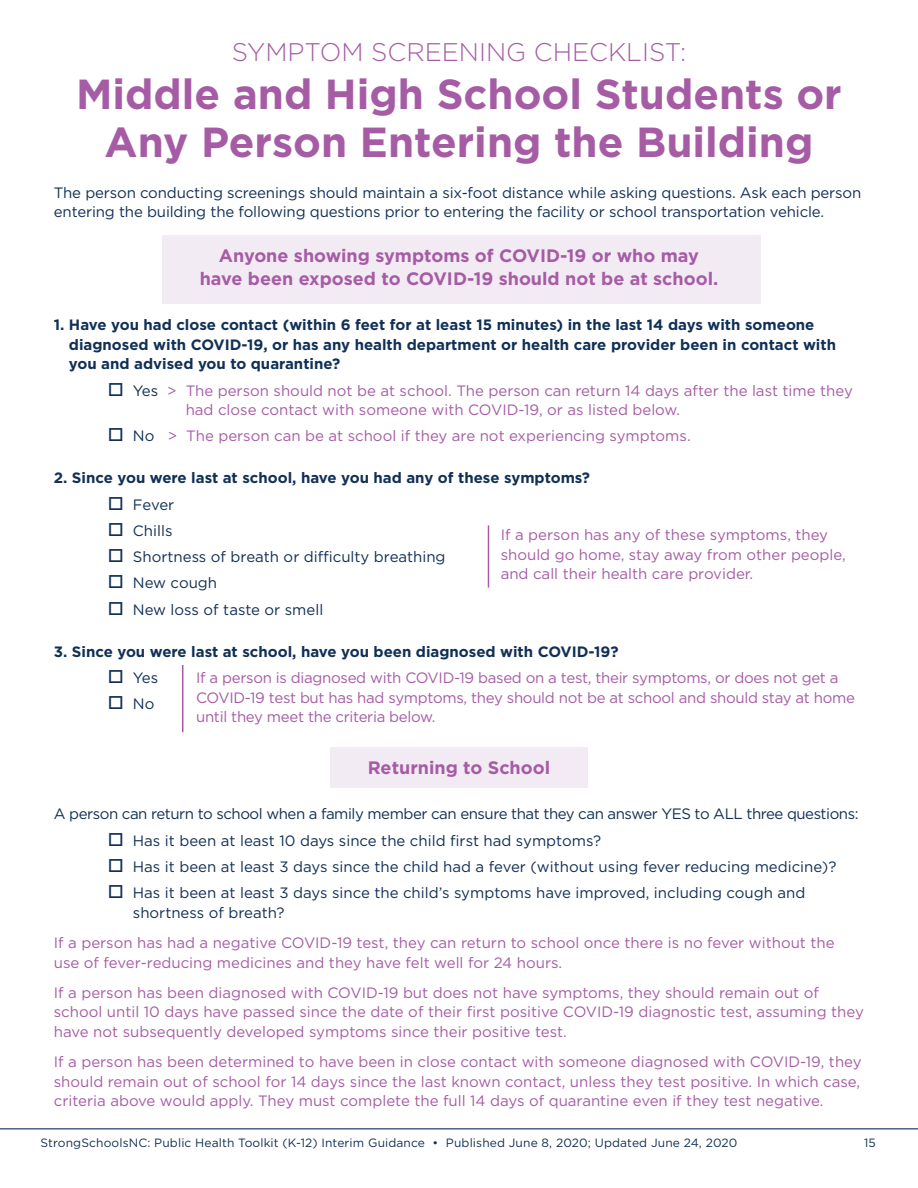
<style>
.page{position:relative;width:918px;height:1188px;background:#fff}
.page>*{position:absolute;margin:0;border:0;box-sizing:border-box;transform-origin:0 0}
.t1{font:700 42px/48px "Gotham";color:#a65ca5;text-align:center}
.t2{font:300 25.5px "Gotham";color:#a65ca5}
.t3{font:700 18px/22.5px "Gotham";color:#a65ca5;text-align:center}
.t4{font:15px/19.5px "Gotham";color:#a65ca5}
.t5{font:15px/19.5px "Gotham";letter-spacing:-.01em;color:#113056}
.t6{font:700 15px/19.5px "Gotham";color:#113056}
.t7{font:15px/19.5px "Gotham";letter-spacing:-.02em;color:#a65ca5}
.t8{font:15px "Gotham";letter-spacing:-.03em;color:#113056}
.t9{font:12px "Gotham";letter-spacing:.01em;color:#113056}
.s1{color:#113056}
</style>
<div class="page">
<hr style="left:0;top:1128px;width:918px;height:1px;background:#113056">
<div style="left:163px;top:235px;width:598px;height:68px;background:#f3ebf4"></div>
<div style="left:330px;top:747px;width:258px;height:40px;background:#f3ebf4"></div>
<hr style="left:182px;top:665px;width:1px;height:67px;background:#a65ca5">
<hr style="left:488px;top:525px;width:1px;height:63px;background:#a65ca5">
<h1 class="t2" style="left:232px;top:38px;width:456px">SYMPTOM SCREENING CHECKLIST:</h1>
<h1 class="t1" style="left:76px;top:69px;width:767px">Middle and High School Students or<br>Any Person Entering the Building</h1>
<p class="t5" style="left:54px;top:182px;width:809px">The person conducting screenings should maintain a six-foot distance while asking questions . Ask each person entering the building the following questions prior to entering the facility or school transportation vehicle .</p>
<h2 class="t3" style="left:200px;top:244px;width:520px">Anyone showing symptoms of COVID-19 or who may have been exposed to COVID-19 should not be at school .</h2>
<p class="t6" style="left:69px;top:315px;width:769px;text-indent:-15px">1 . Have you had close contact (within 6 feet for at least 15 minutes) in the last 14 days with someone diagnosed with COVID-19, or has any health department or health care provider been in contact with you and advised you to quarantine?</p>
<p class="t4" style="left:186px;top:380px;width:669px;text-indent:-78px"><span class="s1">□ Yes</span> &gt; The person should not be at school . The person can return 14 days after the last time they had close contact with someone with COVID-19, or as listed below .</p>
<p class="t4" style="left:108px;top:426px;width:584px"><span class="s1">□ No</span> &gt; The person can be at school if they are not experiencing symptoms .</p>
<p class="t6" style="left:54px;top:468px;width:538px">2 . Since you were last at school, have you had any of these symptoms?</p>
<p class="t5" style="left:108px;top:494px;width:68px">□ Fever</p>
<p class="t5" style="left:108px;top:521px;width:66px">□ Chills</p>
<p class="t5" style="left:108px;top:547px;width:339px">□ Shortness of breath or difficulty breathing</p>
<p class="t5" style="left:108px;top:573px;width:111px">□ New cough</p>
<p class="t5" style="left:108px;top:599px;width:217px">□ New loss of taste or smell</p>
<h6 class="t4" style="left:501px;top:525px;width:347px">If a person has any of these symptoms, they should go home, stay away from other people, and call their health care provider .</h6>
<p class="t6" style="left:54px;top:642px;width:566px">3 . Since you were last at school, have you been diagnosed with COVID-19?</p>
<p class="t5" style="left:108px;top:668px;width:52px">□ Yes</p>
<p class="t5" style="left:108px;top:694px;width:48px">□ No</p>
<h6 class="t7" style="left:196px;top:668px;width:660px">If a person is diagnosed with COVID-19 based on a test, their symptoms, or does not get a<br>COVID-19 test but has had symptoms, they should not be at school and should stay at home until they meet the criteria below .</h6>
<h2 class="t3" style="left:368px;top:756px;width:184px">Returning to School</h2>
<p class="t8" style="left:54px;top:805px;width:806px">A person can return to school when a family member can ensure that they can answer YES to ALL three questions:</p>
<p class="t5" style="left:108px;top:830px;width:495px">□ Has it been at least 10 days since the child first had symptoms?</p>
<p class="t5" style="left:108px;top:857px;width:730px">□ Has it been at least 3 days since the child had a fever (without using fever reducing medicine)?</p>
<p class="t5" style="left:133px;top:883px;width:674px;text-indent:-25px">□ Has it been at least 3 days since the child’s symptoms have improved, including cough and shortness of breath?</p>
<p class="t4" style="left:54px;top:933px;width:782px">If a person has had a negative COVID-19 test, they can return to school once there is no fever without the use of fever-reducing medicines and they have felt well for 24 hours .</p>
<p class="t4" style="left:54px;top:982px;width:812px">If a person has been diagnosed with COVID-19 but does not have symptoms, they should remain out of school until 10 days have passed since the date of their first positive COVID-19 diagnostic test, assuming they have not subsequently developed symptoms since their positive test .</p>
<p class="t4" style="left:54px;top:1052px;width:809px;text-align:justify">If a person has been determined to have been in close contact with someone diagnosed with COVID-19, they should remain out of school for 14 days since the last known contact, unless they test positive . In which case, criteria above would apply . They must complete the full 14 days of quarantine even if they test negative .</p>
<p class="t9" style="left:40px;top:1135px;width:699px">StrongSchoolsNC: Public Health Toolkit (K-12) Interim Guidance • Published June 8, 2020; Updated June 24, 2020</p>
<p class="t9" style="left:864px;top:1135px;width:13px">15</p>
</div>
